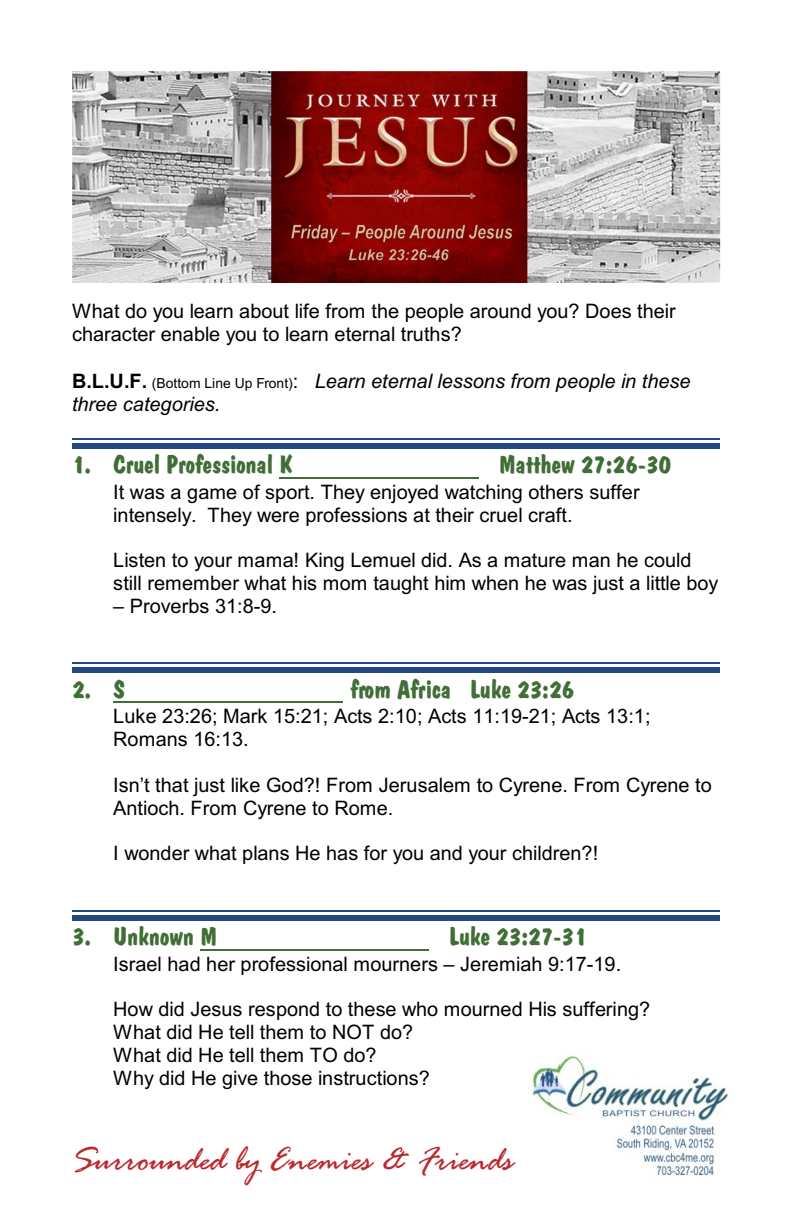
<style>
.page{position:relative;width:792px;height:1224px;background:#fff}
.page>*{position:absolute;margin:0;border:0;box-sizing:border-box;transform-origin:0 0}
.t1{font:36px "Rage Italic Let Plain";color:#ba292e}
.t2{font:26px "Dom Bold BT";color:#406e36}
.t3{font:20px/22.8px "Arial";color:#000}
.t4{font:italic 20px/23px "Arial";color:#000}
.s1{font-weight:700;font-style:normal}
.s2{font-style:normal;font-size:14px}
.s3{font-style:normal}
</style>
<div class="page">
<img style="left:532px;top:1054px;width:197px;height:123px">
<img style="left:72px;top:72px;width:649px;height:210px">
<hr style="left:279px;top:477px;width:200px;height:2px;background:#406e36">
<hr style="left:113px;top:702px;width:230px;height:1px;background:#406e36">
<hr style="left:200px;top:949px;width:229px;height:2px;background:#406e36">
<hr style="left:72px;top:438px;width:648px;height:1px;background:#214a82">
<div style="left:72px;top:443px;width:648px;height:5px;background:#214a82"></div>
<hr style="left:72px;top:662px;width:648px;height:2px;background:#214a82">
<div style="left:72px;top:668px;width:648px;height:5px;background:#214a82"></div>
<hr style="left:72px;top:910px;width:648px;height:2px;background:#214a82">
<div style="left:72px;top:915px;width:648px;height:5px;background:#214a82"></div>
<p class="t3" style="left:72px;top:302px;width:605px">What do you learn about life from the people around you? Does their character enable you to learn eternal truths?</p>
<p class="t4" style="left:72px;top:371px;width:620px"><span class="s1">B.L.U.F.</span> <span class="s2">(Bottom Line Up Front)</span><span class="s3">:</span> Learn eternal lessons from people in these three categories.</p>
<h2 class="t2" style="left:72px;top:454px;width:221px">1. Cruel Professional K</h2>
<h2 class="t2" style="left:499px;top:454px;width:174px">Matthew 27:26-30</h2>
<p class="t3" style="left:113px;top:482px;width:528px">It was a game of sport. They enjoyed watching others suffer intensely. They were professions at their cruel craft.</p>
<p class="t3" style="left:113px;top:551px;width:607px">Listen to your mama! King Lemuel did. As a mature man he could still remember what his mom taught him when he was just a little boy</p>
<p class="t3" style="left:113px;top:596px;width:165px">– Proverbs 31:8-9.</p>
<h2 class="t2" style="left:72px;top:678px;width:54px">2. S</h2>
<h2 class="t2" style="left:351px;top:678px;width:225px">from Africa Luke 23:26</h2>
<p class="t3" style="left:113px;top:707px;width:539px">Luke 23:26; Mark 15:21; Acts 2:10; Acts 11:19-21; Acts 13:1;<br>Romans 16:13.</p>
<p class="t3" style="left:113px;top:775px;width:600px">Isn’t that just like God?! From Jerusalem to Cyrene. From Cyrene to<br>Antioch. From Cyrene to Rome.</p>
<p class="t3" style="left:113px;top:844px;width:486px">I wonder what plans He has for you and your children?!</p>
<h2 class="t2" style="left:72px;top:926px;width:146px">3. Unknown M</h2>
<h2 class="t2" style="left:449px;top:926px;width:139px">Luke 23:27-31</h2>
<p class="t3" style="left:113px;top:954px;width:509px">Israel had her professional mourners – Jeremiah 9:17-19.</p>
<p class="t3" style="left:113px;top:1000px;width:538px">How did Jesus respond to these who mourned His suffering?<br>What did He tell them to NOT do?<br>What did He tell them TO do?<br>Why did He give those instructions?</p>
<h1 class="t1" style="left:73px;top:1148px;width:441px">Surrounded by Enemies &amp; Friends</h1>
</div>
